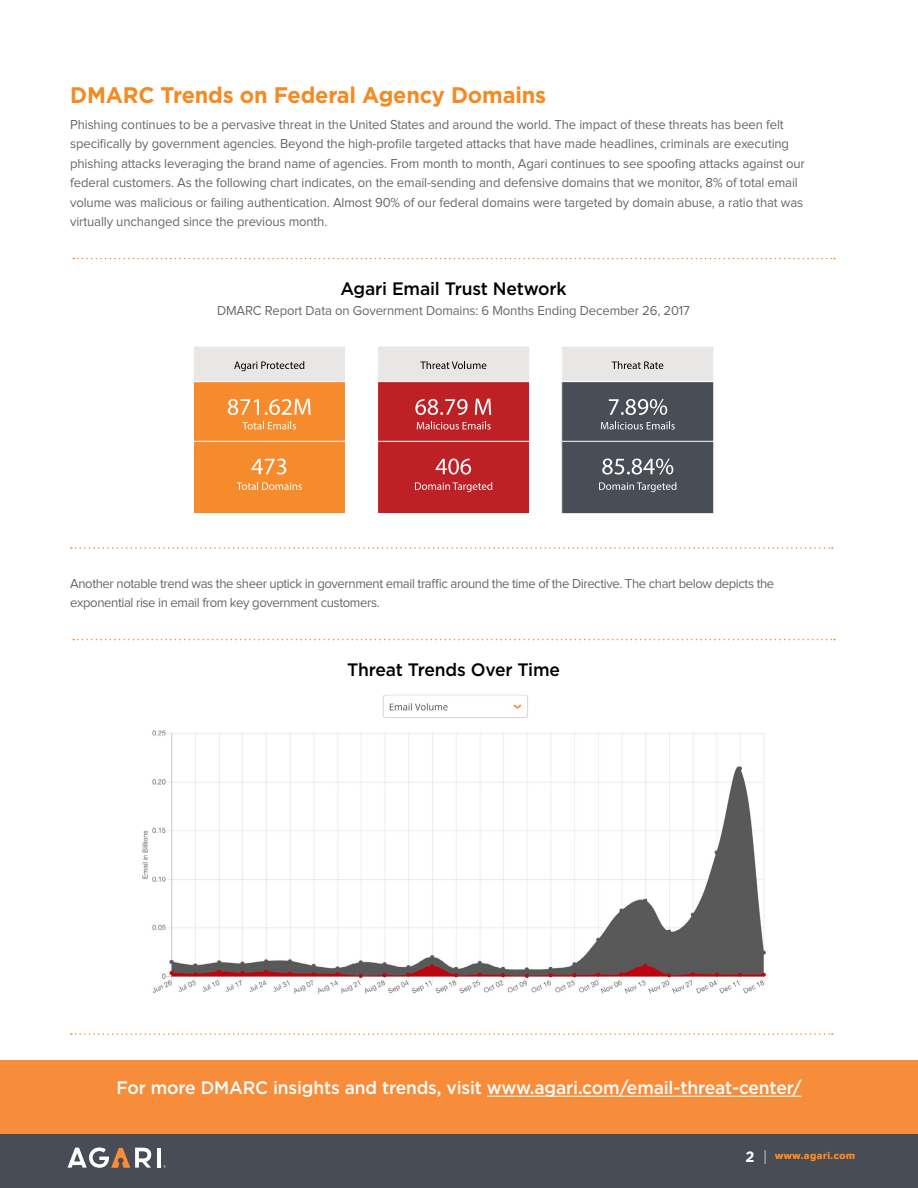
<style>
.page{position:relative;width:918px;height:1188px;background:#fff}
.page>*{position:absolute;margin:0;border:0;box-sizing:border-box;transform-origin:0 0}
.t1{font:700 22.5px "Gotham";letter-spacing:-.01em;color:#f68a22}
.t2{font:500 18px "Gotham";letter-spacing:-.01em;color:#fff}
.t3{font:500 18px "Gotham";letter-spacing:-.01em;color:#000}
.t4{font:13.5px/19.5px "Proxima Nova";letter-spacing:-.01em;color:#696869}
.t5{font:13.5px/19.5px "Proxima Nova";letter-spacing:-.03em;color:#696869}
.t6{font:700 10.5px "Proxima Nova";letter-spacing:.05em;color:#f68a22}
.s1{font-family:"Gotham";font-size:15px;color:#fff}
.s2{font-family:"Gotham";font-weight:300;font-size:15px;color:#fff}
</style>
<div class="page">
<div style="left:0;top:1134px;width:918px;height:54px;background:#474c55"></div>
<hr style="left:157px;top:1148px;width:4px;height:20px;background:#fff">
<svg style="left:67px;top:1148px;width:85px;height:20px"></svg>
<svg style="left:73px;top:258px;width:762px;height:1px"></svg>
<div style="left:193px;top:346px;width:153px;height:168px;background:#f68b2d"></div>
<div style="left:193px;top:346px;width:153px;height:168px;border:1px solid #fff"></div>
<div style="left:193px;top:346px;width:153px;height:96px;border:1px solid #fff"></div>
<div style="left:193px;top:346px;width:153px;height:36px;background:#e8e7e5"></div>
<div style="left:193px;top:346px;width:153px;height:36px;border:1px solid #fff"></div>
<div style="left:377px;top:346px;width:153px;height:168px;background:#bd2126;border:1px solid #fff"></div>
<div style="left:377px;top:346px;width:153px;height:96px;background:#bd2126;border:1px solid #fff"></div>
<div style="left:377px;top:346px;width:153px;height:36px;background:#e8e7e5;border:1px solid #fff"></div>
<div style="left:562px;top:346px;width:152px;height:168px;background:#484d56"></div>
<div style="left:561px;top:346px;width:153px;height:168px;border:1px solid #fff"></div>
<div style="left:561px;top:346px;width:153px;height:96px;border:1px solid #fff"></div>
<div style="left:562px;top:346px;width:152px;height:36px;background:#e8e7e5"></div>
<div style="left:561px;top:346px;width:153px;height:36px;border:1px solid #fff"></div>
<svg style="left:234px;top:361px;width:70px;height:10px"></svg>
<svg style="left:242px;top:422px;width:54px;height:8px"></svg>
<svg style="left:228px;top:399px;width:31px;height:16px"></svg>
<svg style="left:265px;top:399px;width:46px;height:16px"></svg>
<svg style="left:252px;top:459px;width:34px;height:16px"></svg>
<svg style="left:415px;top:399px;width:53px;height:16px"></svg>
<svg style="left:475px;top:399px;width:16px;height:16px"></svg>
<svg style="left:436px;top:459px;width:35px;height:16px"></svg>
<svg style="left:609px;top:399px;width:58px;height:16px"></svg>
<svg style="left:602px;top:459px;width:71px;height:16px"></svg>
<svg style="left:420px;top:361px;width:66px;height:8px"></svg>
<svg style="left:417px;top:422px;width:74px;height:8px"></svg>
<svg style="left:612px;top:361px;width:51px;height:8px"></svg>
<svg style="left:601px;top:422px;width:74px;height:8px"></svg>
<svg style="left:237px;top:482px;width:65px;height:8px"></svg>
<svg style="left:415px;top:482px;width:77px;height:10px"></svg>
<svg style="left:599px;top:482px;width:77px;height:10px"></svg>
<svg style="left:71px;top:547px;width:762px;height:2px"></svg>
<svg style="left:73px;top:639px;width:762px;height:1px"></svg>
<img style="left:142px;top:695px;width:625px;height:299px">
<svg style="left:71px;top:1033px;width:762px;height:2px"></svg>
<div style="left:0;top:1061px;width:918px;height:73px;background:#f78d3b"></div>
<hr style="left:487px;top:1096px;width:315px;height:1px;background:#fff">
<h1 class="t1" style="left:70px;top:80px;width:477px">DMARC Trends on Federal Agency Domains</h1>
<p class="t4" style="left:70px;top:115px;width:736px">Phishing continues to be a pervasive threat in the United States and around the world. The impact of these threats has been felt specifically by government agencies. Beyond the high-profile targeted attacks that have made headlines, criminals are executing phishing attacks leveraging the brand name of agencies. From month to month, Agari continues to see spoofing attacks against our federal customers. As the following chart indicates, on the email-sending and defensive domains that we monitor, 8% of total email volume was malicious or failing authentication. Almost 90% of our federal domains were targeted by domain abuse, a ratio that was virtually unchanged since the previous month.</p>
<h2 class="t3" style="left:340px;top:277px;width:228px">Agari Email Trust Network</h2>
<p class="t4" style="left:217px;top:301px;width:474px">DMARC Report Data on Government Domains: 6 Months Ending December 26, 2017</p>
<p class="t5" style="left:70px;top:574px;width:706px">Another notable trend was the sheer uptick in government email traffic around the time of the Directive. The chart below depicts the exponential rise in email from key government customers.</p>
<h2 class="t3" style="left:347px;top:658px;width:214px">Threat Trends Over Time</h2>
<h2 class="t2" style="left:116px;top:1076px;width:687px">For more DMARC insights and trends, visit www.agari.com/email-threat-center/</h2>
<p class="t6" style="left:745px;top:1151px;width:111px"><span class="s1">2</span> <span class="s2">|</span> www.agari.com</p>
</div>
